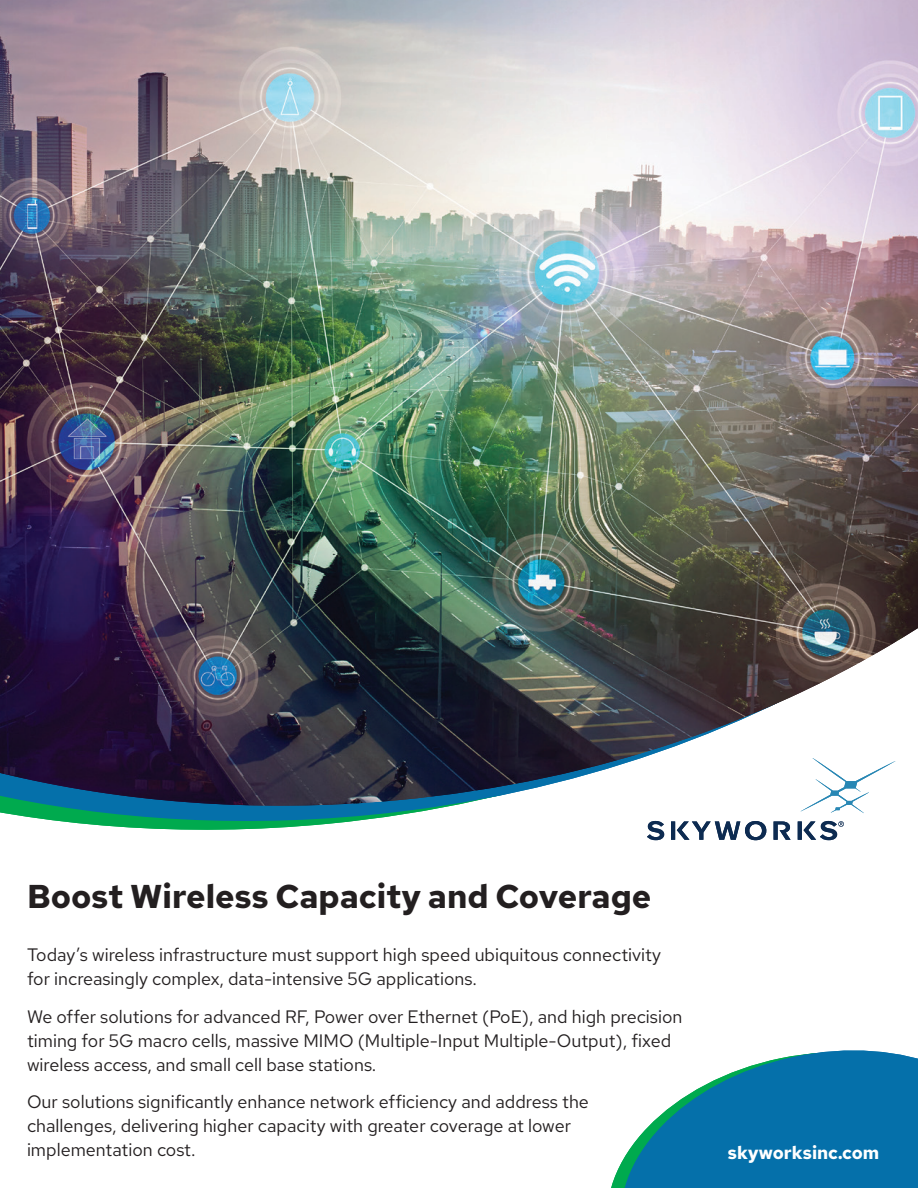
<style>
.page{position:relative;width:918px;height:1188px;background:#fff}
.page>*{position:absolute;margin:0;border:0;box-sizing:border-box;transform-origin:0 0}
.t1{font:700 33px "Red Hat Text";color:#231f20}
.Body_Copy{font:18px/24px "Red Hat Text";color:#231f20}
.Body_Copy-2{font:700 18px "Red Hat Text";color:#fff}
</style>
<div class="page">
<svg style="left:0;top:807px;width:829px;height:22px"></svg>
<img style="left:0;top:0;width:918px;height:807px">
<svg style="left:611px;top:1050px;width:307px;height:138px;fill:#0570aa"></svg>
<svg style="left:647px;top:821px;width:197px;height:19px"></svg>
<svg style="left:800px;top:758px;width:96px;height:55px"></svg>
<p class="t1" style="left:27px;top:875px;width:626px">Boost Wireless Capacity and Coverage</p>
<p class="Body_Copy" style="left:27px;top:943px;width:636px">Today’s wireless infrastructure must support high speed ubiquitous connectivity for increasingly complex, data-intensive 5G applications.</p>
<p class="Body_Copy" style="left:27px;top:1004px;width:657px">We offer solutions for advanced RF, Power over Ethernet (PoE), and high precision timing for 5G macro cells, massive MIMO (Multiple-Input Multiple-Output), fixed wireless access, and small cell base stations.</p>
<p class="Body_Copy" style="left:27px;top:1090px;width:564px">Our solutions significantly enhance network efficiency and address the challenges, delivering higher capacity with greater coverage at lower implementation cost.</p>
<p class="Body_Copy-2" style="left:728px;top:1141px;width:153px">skyworksinc.com</p>
</div>
